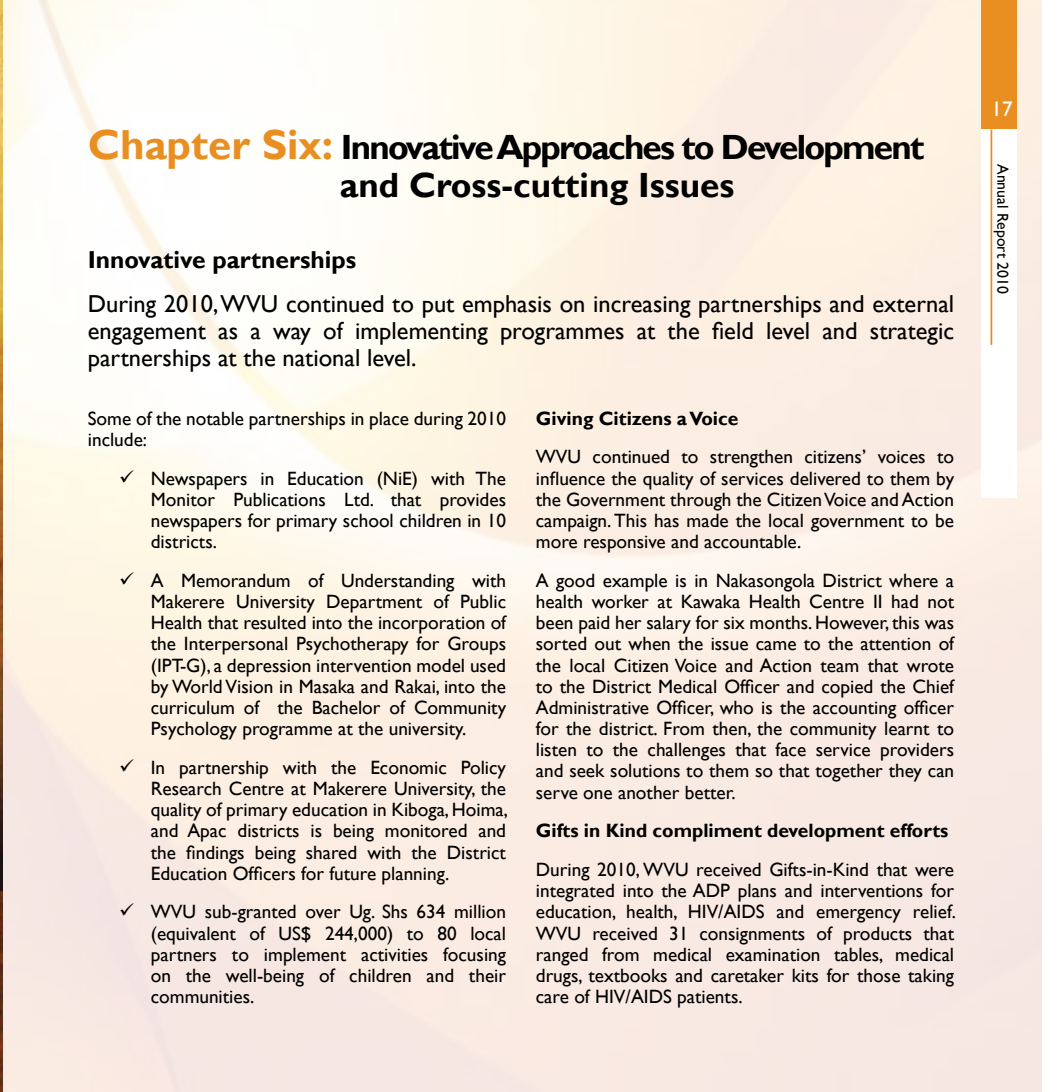
<style>
.page{position:relative;width:1042px;height:1092px;background:#fff}
.page>*{position:absolute;margin:0;border:0;box-sizing:border-box;transform-origin:0 0}
.t1{font:700 35px/38.5px "Gill Sans";letter-spacing:-.05em;color:#000}
.t2{font:24.5px/26.9px "Gill Sans";color:#000;text-align:justify}
.t3{font:700 24.5px "Gill Sans";color:#000}
.t4{font:21px "Gill Sans";color:#fff}
.t5{font:19.25px/21.2px "Gill Sans";color:#000;text-align:justify}
.t6{font:700 19.25px "Gill Sans";color:#000}
.t7{font:15.75px "Gill Sans";color:#000}
.s1{font-size:42px;color:#e98f22}
</style>
<div class="page">
<img style="left:2px;top:0;width:1040px;height:1091px">
<img style="left:0;top:0;width:2px;height:1091px">
<div style="left:981px;top:0;width:35px;height:129px;background:#e98f22"></div>
<div style="left:980px;top:129px;width:36px;height:368px;background:#fff"></div>
<hr style="left:990px;top:129px;width:2px;height:216px;background:#e98f22">
<svg style="left:134px;top:484px;width:20px;height:1px"></svg>
<svg style="left:134px;top:586px;width:20px;height:1px"></svg>
<svg style="left:134px;top:773px;width:20px;height:1px"></svg>
<svg style="left:134px;top:918px;width:20px;height:1px"></svg>
<h1 class="t1" style="left:340px;top:128px;width:586px;text-indent:-252px"><span class="s1">Chapter Six:</span> Innovative Approaches to Development and Cross-cutting Issues</h1>
<p class="t3" style="left:88px;top:245px;width:270px">Innovative partnerships</p>
<p class="t2" style="left:88px;top:291px;width:868px">During 2010, WVU continued to put emphasis on increasing partnerships and external engagement as a way of implementing programmes at the field level and strategic partnerships at the national level.</p>
<p class="t5" style="left:88px;top:408px;width:420px">Some of the notable partnerships in place during 2010 include:</p>
<p class="t5" style="left:151px;top:468px;width:357px;text-indent:-31px">✓ Newspapers in Education (NiE) with The Monitor Publications Ltd. that provides newspapers for primary school children in 10 districts.</p>
<p class="t5" style="left:151px;top:570px;width:357px;text-indent:-31px">✓ A Memorandum of Understanding with Makerere University Department of Public Health that resulted into the incorporation of the Interpersonal Psychotherapy for Groups (IPT-G), a depression intervention model used by World Vision in Masaka and Rakai, into the curriculum of the Bachelor of Community Psychology programme at the university.</p>
<p class="t5" style="left:151px;top:757px;width:359px;text-indent:-31px">✓ In partnership with the Economic Policy Research Centre at Makerere University, the quality of primary education in Kiboga, Hoima, and Apac districts is being monitored and the findings being shared with the District Education Officers for future planning.</p>
<p class="t5" style="left:151px;top:901px;width:357px;text-indent:-31px">✓ WVU sub-granted over Ug. Shs 634 million (equivalent of US$ 244,000) to 80 local partners to implement activities focusing on the well-being of children and their communities.</p>
<p class="t6" style="left:536px;top:406px;width:204px">Giving Citizens a Voice</p>
<p class="t5" style="left:536px;top:446px;width:420px">WVU continued to strengthen citizens’ voices to influence the quality of services delivered to them by the Government through the Citizen Voice and Action campaign. This has made the local government to be more responsive and accountable.</p>
<p class="t5" style="left:536px;top:570px;width:420px">A good example is in Nakasongola District where a health worker at Kawaka Health Centre II had not been paid her salary for six months. However, this was sorted out when the issue came to the attention of the local Citizen Voice and Action team that wrote to the District Medical Officer and copied the Chief Administrative Officer, who is the accounting officer for the district. From then, the community learnt to listen to the challenges that face service providers and seek solutions to them so that together they can serve one another better.</p>
<p class="t6" style="left:536px;top:819px;width:414px">Gifts in Kind compliment development efforts</p>
<p class="t5" style="left:536px;top:859px;width:422px">During 2010, WVU received Gifts-in-Kind that were integrated into the ADP plans and interventions for education, health, HIV/AIDS and emergency relief.<br>WVU received 31 consignments of products that ranged from medical examination tables, medical drugs, textbooks and caretaker kits for those taking care of HIV/AIDS patients.</p>
<p class="t4" style="left:991px;top:96px;width:22px">17</p>
<p class="t7" style="left:1012px;top:164px;width:131px;rotate:90deg">Annual Report 2010</p>
</div>
